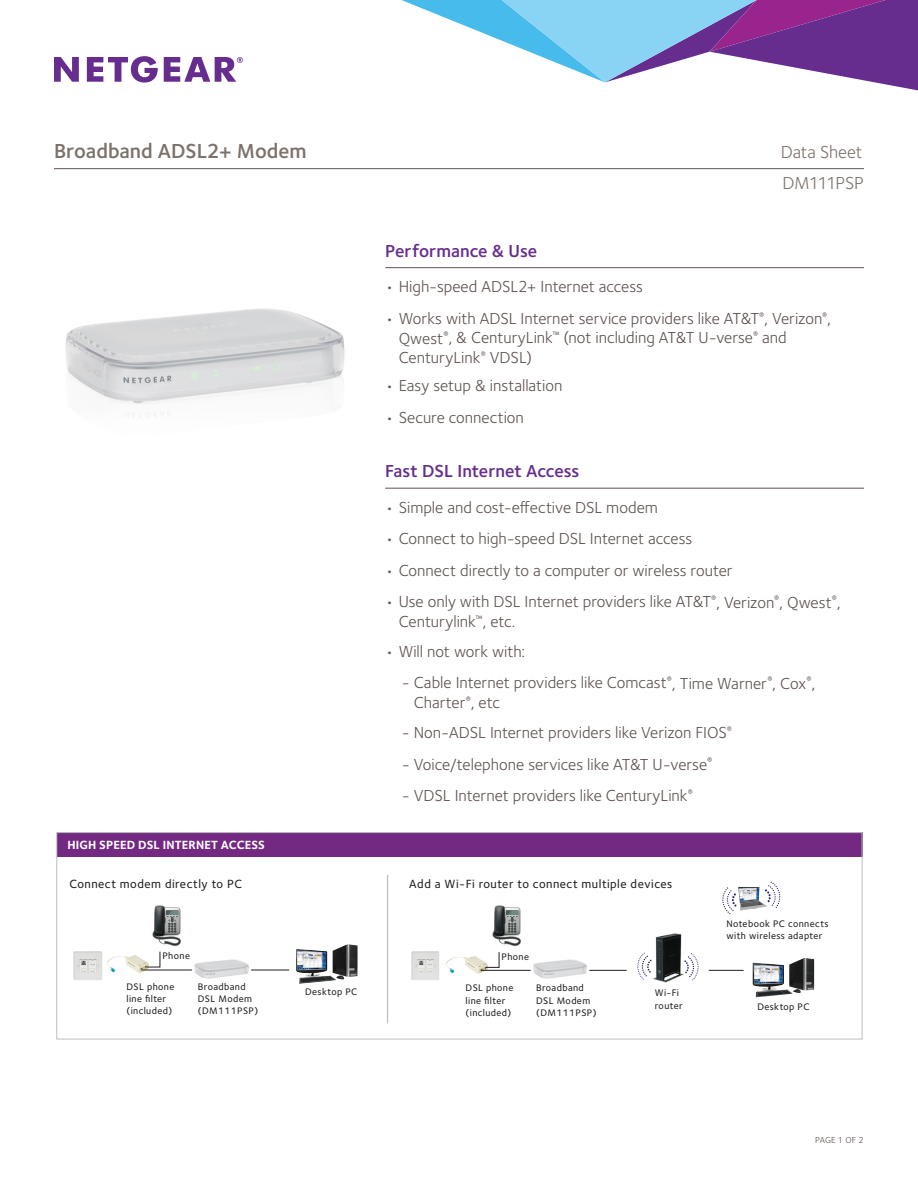
<style>
.page{position:relative;width:918px;height:1188px;background:#fff}
.page>*{position:absolute;margin:0;border:0;box-sizing:border-box;transform-origin:0 0}
.t1{font:600 21px "Foundry Sterling";color:#7d716c}
.t2{font:600 18px "Foundry Sterling";letter-spacing:-.005em;color:#662d8e}
.t3{font:18px/31.5px "Foundry Sterling";letter-spacing:-.01em;color:#7d716c}
.t4{font:16.5px/19.5px "Foundry Sterling";color:#5d514e}
.t5{font:500 12.3px "Foundry Sterling";letter-spacing:.04em;color:#231f20}
.t6{font:700 12.3px "Foundry Sterling";letter-spacing:.01em;color:#fff}
.t7{font:500 9.9px/12.3px "Foundry Sterling";letter-spacing:.04em;color:#231f20}
.t8{font:9px "Foundry Sterling";letter-spacing:.02em;color:#5d514e}
</style>
<div class="page">
<svg style="left:401px;top:0;width:517px;height:91px"></svg>
<svg style="left:164px;top:57px;width:79px;height:25px"></svg>
<svg style="left:54px;top:57px;width:25px;height:25px"></svg>
<svg style="left:87px;top:56px;width:71px;height:27px"></svg>
<hr style="left:385px;top:267px;width:479px;height:1px;background:#5d514e">
<hr style="left:54px;top:168px;width:810px;height:1px;background:#5d514e">
<div style="left:57px;top:833px;width:805px;height:24px;background:#732982"></div>
<div style="left:56px;top:832px;width:807px;height:208px;border:1px solid #bcbdc0"></div>
<img style="left:107px;top:955px;width:42px;height:18px">
<hr style="left:251px;top:970px;width:38px;height:1px;background:#231f20">
<hr style="left:142px;top:970px;width:50px;height:1px;background:#231f20">
<svg style="left:146px;top:951px;width:15px;height:17px"></svg>
<img style="left:296px;top:944px;width:62px;height:40px">
<img style="left:753px;top:958px;width:61px;height:39px">
<img style="left:446px;top:956px;width:42px;height:18px">
<hr style="left:590px;top:970px;width:36px;height:1px;background:#231f20">
<hr style="left:481px;top:970px;width:49px;height:1px;background:#231f20">
<svg style="left:485px;top:952px;width:15px;height:16px"></svg>
<hr style="left:709px;top:970px;width:34px;height:1px;background:#231f20">
<svg style="left:684px;top:953px;width:15px;height:28px"></svg>
<svg style="left:637px;top:952px;width:15px;height:28px"></svg>
<svg style="left:767px;top:881px;width:14px;height:27px"></svg>
<svg style="left:722px;top:887px;width:15px;height:28px"></svg>
<img style="left:738px;top:887px;width:29px;height:24px">
<hr style="left:387px;top:875px;width:1px;height:148px;background:#bcbdc0">
<img style="left:653px;top:934px;width:31px;height:48px">
<img style="left:152px;top:905px;width:29px;height:42px">
<img style="left:73px;top:952px;width:29px;height:28px">
<img style="left:533px;top:960px;width:54px;height:18px">
<img style="left:195px;top:960px;width:53px;height:18px">
<img style="left:492px;top:905px;width:29px;height:42px">
<img style="left:411px;top:952px;width:28px;height:28px">
<hr style="left:385px;top:488px;width:479px;height:1px;background:#5d514e">
<img style="left:65px;top:308px;width:280px;height:110px">
<p class="t1" style="left:54px;top:138px;width:254px">Broadband ADSL2+ Modem</p>
<p class="t3" style="left:781px;top:136px;width:85px">Data Sheet<br>DM111PSP</p>
<p class="t2" style="left:385px;top:240px;width:154px">Performance &amp; Use</p>
<p class="t4" style="left:385px;top:277px;width:259px">• High-speed ADSL2+ Internet access</p>
<p class="t4" style="left:399px;top:309px;width:434px;text-indent:-13px">• Works with ADSL Internet service providers like AT&amp;T<sup>®</sup>, Verizon<sup>®</sup>,<br>Qwest<sup>®</sup>, &amp; CenturyLink<sup>™</sup> (not including AT&amp;T U-verse<sup>®</sup> and<br>CenturyLink<sup>®</sup> VDSL)</p>
<p class="t4" style="left:385px;top:376px;width:179px">• Easy setup &amp; installation</p>
<p class="t4" style="left:385px;top:408px;width:140px">• Secure connection</p>
<p class="t6" style="left:67px;top:838px;width:199px">HIGH SPEED DSL INTERNET ACCESS</p>
<p class="t2" style="left:385px;top:460px;width:196px">Fast DSL Internet Access</p>
<p class="t4" style="left:385px;top:498px;width:274px">• Simple and cost-effective DSL modem</p>
<p class="t4" style="left:385px;top:529px;width:309px">• Connect to high-speed DSL Internet access</p>
<p class="t4" style="left:385px;top:561px;width:349px">• Connect directly to a computer or wireless router</p>
<p class="t4" style="left:399px;top:592px;width:444px;text-indent:-14px">• Use only with DSL Internet providers like AT&amp;T<sup>®</sup>, Verizon<sup>®</sup>, Qwest<sup>®</sup>,<br>Centurylink<sup>™</sup>, etc.</p>
<p class="t4" style="left:385px;top:642px;width:141px">• Will not work with:</p>
<p class="t4" style="left:414px;top:673px;width:403px;text-indent:-12px">- Cable Internet providers like Comcast<sup>®</sup>, Time Warner<sup>®</sup>, Cox<sup>®</sup>,<br>Charter<sup>®</sup>, etc</p>
<p class="t4" style="left:402px;top:723px;width:332px">- Non-ADSL Internet providers like Verizon FIOS<sup>®</sup></p>
<p class="t4" style="left:402px;top:754px;width:312px">- Voice/telephone services like AT&amp;T U-verse<sup>®</sup></p>
<p class="t4" style="left:402px;top:786px;width:293px">- VDSL Internet providers like CenturyLink<sup>®</sup></p>
<p class="t5" style="left:69px;top:877px;width:174px">Connect modem directly to PC</p>
<p class="t5" style="left:409px;top:877px;width:264px">Add a Wi-Fi router to connect multiple devices</p>
<p class="t7" style="left:162px;top:950px;width:29px">Phone</p>
<p class="t7" style="left:126px;top:980px;width:49px">DSL phone line filter (included)</p>
<p class="t7" style="left:198px;top:980px;width:62px">Broadband<br>DSL Modem (DM111PSP)</p>
<p class="t7" style="left:502px;top:950px;width:29px">Phone</p>
<p class="t7" style="left:466px;top:982px;width:49px">DSL phone line filter (included)</p>
<p class="t7" style="left:536px;top:982px;width:62px">Broadband<br>DSL Modem (DM111PSP)</p>
<p class="t7" style="left:305px;top:985px;width:54px">Desktop PC</p>
<p class="t7" style="left:655px;top:987px;width:29px">Wi-Fi router</p>
<p class="t7" style="left:727px;top:917px;width:103px">Notebook PC connects with wireless adapter</p>
<p class="t7" style="left:757px;top:1001px;width:54px">Desktop PC</p>
<p class="t8" style="left:815px;top:1135px;width:50px">PAGE 1 OF 2</p>
</div>
